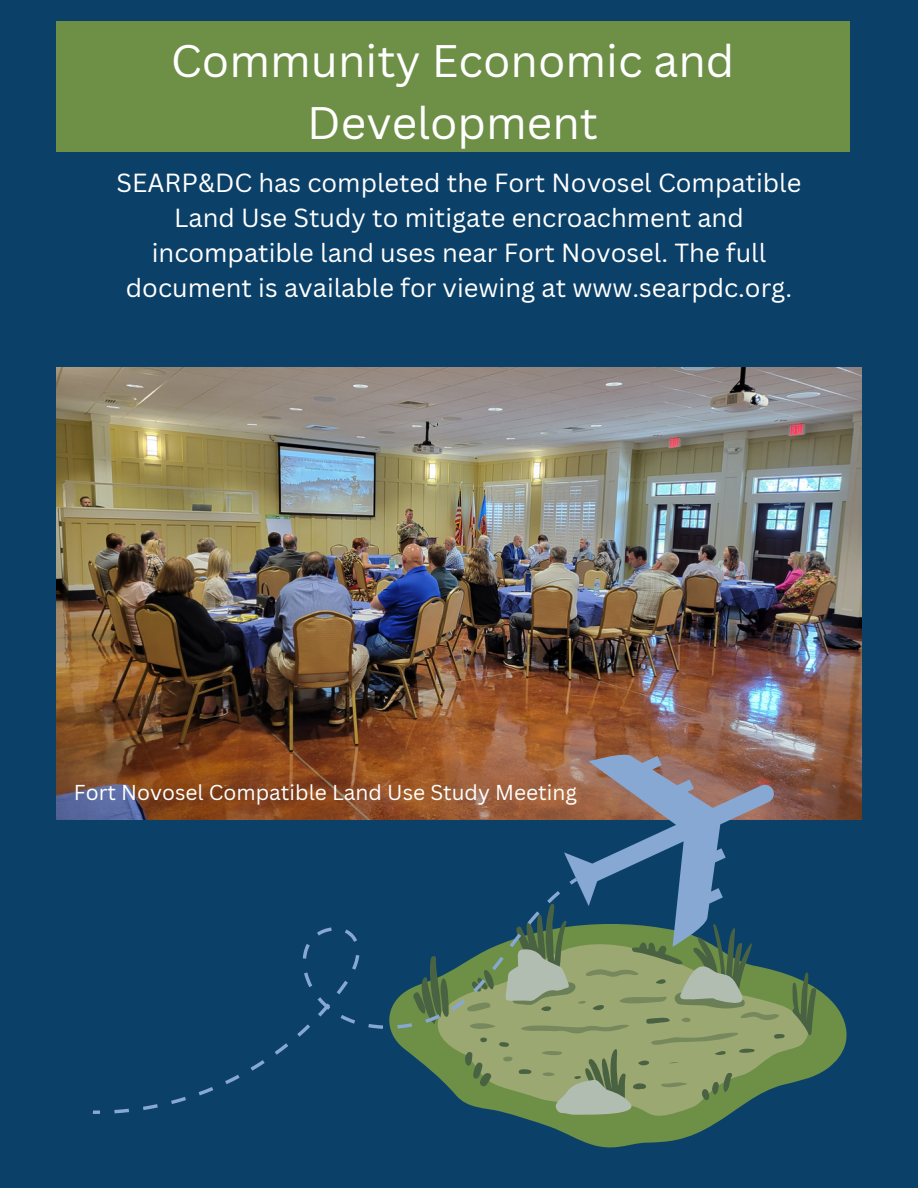
<style>
.page{position:relative;width:918px;height:1188px;background:#0b4068}
.page>*{position:absolute;margin:0;border:0;box-sizing:border-box;transform-origin:0 0}
.t1{font:44.4px/61.8px "Canva Sans";color:#fff;text-align:center}
.t2{font:25.5px/34.8px "Canva Sans";color:#fff;text-align:center}
.t3{font:21px "Canva Sans";color:#fff}
</style>
<div class="page">
<img style="left:57px;top:368px;width:804px;height:452px">
<svg style="left:561px;top:989px;width:286px;height:159px"></svg>
<svg style="left:561px;top:973px;width:253px;height:155px;fill:#6d8f46"></svg>
<svg style="left:792px;top:972px;width:25px;height:65px;background:#57754f"></svg>
<svg style="left:561px;top:963px;width:224px;height:153px;background:#8c9e6e"></svg>
<svg style="left:543px;top:731px;width:234px;height:232px"></svg>
<svg style="left:92px;top:1110px;width:8px;height:4px"></svg>
<svg style="left:113px;top:783px;width:448px;height:349px"></svg>
<svg style="left:569px;top:876px;width:9px;height:10px"></svg>
<div style="left:56px;top:21px;width:794px;height:130px;background:#6d8f46"></div>
<p class="t1" style="left:171px;top:29px;width:565px">Community Economic and<br>Development</p>
<h2 class="t2" style="left:117px;top:165px;width:686px">SEARP&amp;DC has completed the Fort Novosel Compatible Land Use Study to mitigate encroachment and incompatible land uses near Fort Novosel. The full document is available for viewing at www.searpdc.org.</h2>
<p class="t3" style="left:74px;top:778px;width:505px">Fort Novosel Compatible Land Use Study Meeting</p>
</div>
